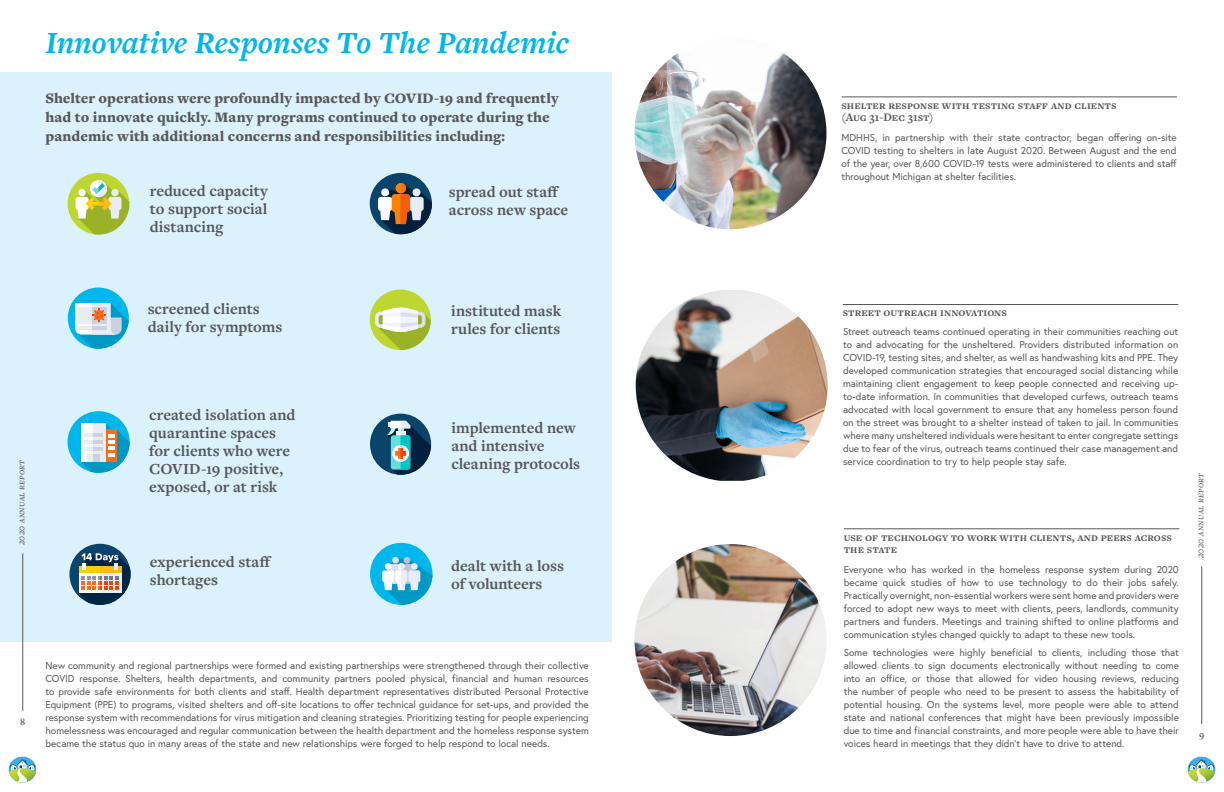
<style>
.page{position:relative;width:1224px;height:792px;background:#fff}
.page>*{position:absolute;margin:0;border:0;box-sizing:border-box;transform-origin:0 0}
.t1{font:italic 700 32px "Freight Text Pro";color:#00b7eb}
.t2{font:700 16px/18px "Freight Text Pro";letter-spacing:-.005em;color:#57585a}
.t3{font:900 15px/19px "Freight Text Pro";letter-spacing:.005em;color:#57585a}
.t4{font:700 12px/12px "Freight Text Pro";color:#57585a}
.t5{font:10px/13px "Europa";letter-spacing:-.005em;color:#57585a;text-align:justify}
.t6{font:italic 10px "Freight Text Pro";letter-spacing:.02em;color:#57585a}
.t7{font:600 10px "Freight Text Pro";color:#57585a}
</style>
<div class="page">
<div style="left:0;top:72px;width:612px;height:570px;background:#dbf1fb"></div>
<hr style="left:1202px;top:567px;width:1px;height:157px;background:#57585a">
<svg style="left:1187px;top:756px;width:29px;height:27px"></svg>
<hr style="left:22px;top:554px;width:1px;height:157px;background:#57585a">
<svg style="left:8px;top:756px;width:29px;height:27px"></svg>
<hr style="left:842px;top:96px;width:335px;height:1px;background:#57585a">
<img style="left:634px;top:37px;width:192px;height:192px;border-radius:96px">
<hr style="left:843px;top:304px;width:335px;height:1px;background:#57585a">
<img style="left:636px;top:290px;width:192px;height:191px">
<hr style="left:844px;top:528px;width:335px;height:1px;background:#57585a">
<img style="left:634px;top:544px;width:192px;height:192px;border-radius:96px">
<div style="left:370px;top:290px;width:61px;height:60px;background:#bed630;border-radius:50%"></div>
<svg style="left:375px;top:307px;width:56px;height:43px"></svg>
<div style="left:370px;top:414px;width:61px;height:61px;background:#0a446a;border-radius:50%"></div>
<svg style="left:387px;top:421px;width:44px;height:54px"></svg>
<div style="left:69px;top:544px;width:62px;height:61px;background:#0a446a;border-radius:50%"></div>
<svg style="left:79px;top:553px;width:52px;height:52px"></svg>
<div style="left:68px;top:411px;width:62px;height:62px;background:#00b7eb;border-radius:50%"></div>
<svg style="left:81px;top:424px;width:49px;height:49px"></svg>
<hr style="left:84px;top:447px;width:19px;height:4px;background:#e8edf5">
<hr style="left:93px;top:447px;width:10px;height:4px;background:#ccd1e0">
<hr style="left:84px;top:440px;width:19px;height:4px;background:#e8edf5">
<hr style="left:93px;top:440px;width:10px;height:4px;background:#ccd1e0">
<div style="left:87px;top:454px;width:12px;height:8px;background:#e8edf5"></div>
<div style="left:93px;top:454px;width:6px;height:8px;background:#ccd1e0"></div>
<div style="left:68px;top:173px;width:61px;height:62px;background:#bed630;border-radius:50%"></div>
<svg style="left:76px;top:180px;width:53px;height:55px"></svg>
<div style="left:370px;top:543px;width:63px;height:62px;background:#00b7eb;border-radius:50%"></div>
<div style="left:392px;top:557px;width:7px;height:7px;background:#d2deeb;border-radius:50%"></div>
<svg style="left:382px;top:558px;width:51px;height:47px"></svg>
<div style="left:68px;top:288px;width:61px;height:61px;background:#00b7eb;border-radius:50%"></div>
<svg style="left:75px;top:303px;width:54px;height:46px"></svg>
<div style="left:370px;top:173px;width:62px;height:61px;background:#0a446a;border-radius:50%"></div>
<svg style="left:378px;top:183px;width:54px;height:51px"></svg>
<p class="t1" style="left:45px;top:22px;width:525px">Innovative Responses To The Pandemic</p>
<p class="t3" style="left:45px;top:88px;width:515px">Shelter operations were profoundly impacted by COVID-19 and frequently had to innovate quickly. Many programs continued to operate during the pandemic with additional concerns and responsibilities including:</p>
<p class="t2" style="left:150px;top:182px;width:120px;text-align:justify">reduced capacity to support social distancing</p>
<p class="t2" style="left:148px;top:299px;width:136px">screened clients daily for symptoms</p>
<p class="t2" style="left:449px;top:182px;width:121px">spread out staff across new space</p>
<p class="t2" style="left:451px;top:301px;width:112px">instituted mask rules for clients</p>
<p class="t6" style="left:15px;top:545px;width:87px;rotate:-90deg">2020 annual report</p>
<p class="t2" style="left:149px;top:405px;width:148px">created isolation and quarantine spaces for clients who were<br>COVID-19 positive, exposed, or at risk</p>
<p class="t2" style="left:150px;top:552px;width:123px">experienced staff shortages</p>
<p class="t2" style="left:451px;top:419px;width:130px">implemented new and intensive cleaning protocols</p>
<p class="t2" style="left:451px;top:557px;width:114px">dealt with a loss of volunteers</p>
<p class="t7" style="left:20px;top:716px;width:7px">8</p>
<p class="t5" style="left:45px;top:659px;width:545px">New community and regional partnerships were formed and existing partnerships were strengthened through their collective COVID response. Shelters, health departments, and community partners pooled physical, financial and human resources to provide safe environments for both clients and staff. Health department representatives distributed Personal Protective Equipment (PPE) to programs, visited shelters and off-site locations to offer technical guidance for set-ups, and provided the response system with recommendations for virus mitigation and cleaning strategies. Prioritizing testing for people experiencing homelessness was encouraged and regular communication between the health department and the homeless response system became the status quo in many areas of the state and new relationships were forged to help respond to local needs.</p>
<p class="t4" style="left:842px;top:99px;width:277px">shelter response with testing staff and clients</p>
<p class="t4" style="left:842px;top:111px;width:94px">(Aug 31-Dec 31st)</p>
<p class="t5" style="left:841px;top:131px;width:337px">MDHHS, in partnership with their state contractor, began offering on-site COVID testing to shelters in late August 2020. Between August and the end of the year, over 8,600 COVID-19 tests were administered to clients and staff throughout Michigan at shelter facilities.</p>
<p class="t4" style="left:843px;top:306px;width:166px">street outreach innovations</p>
<p class="t5" style="left:843px;top:325px;width:337px">Street outreach teams continued operating in their communities reaching out to and advocating for the unsheltered. Providers distributed information on COVID-19, testing sites, and shelter, as well as handwashing kits and PPE. They developed communication strategies that encouraged social distancing while maintaining client engagement to keep people connected and receiving up&shy;to-date information. In communities that developed curfews, outreach teams advocated with local government to ensure that any homeless person found on the street was brought to a shelter instead of taken to jail. In communities where many unsheltered individuals were hesitant to enter congregate settings due to fear of the virus, outreach teams continued their case management and service coordination to try to help people stay safe.</p>
<p class="t4" style="left:844px;top:531px;width:330px">use of technology to work with clients, and peers across the state</p>
<p class="t5" style="left:844px;top:563px;width:337px">Everyone who has worked in the homeless response system during 2020 became quick studies of how to use technology to do their jobs safely.<br>Practically overnight, non-essential workers were sent home and providers were forced to adopt new ways to meet with clients, peers, landlords, community partners and funders. Meetings and training shifted to online platforms and communication styles changed quickly to adapt to these new tools.</p>
<p class="t5" style="left:844px;top:645px;width:337px">Some technologies were highly beneficial to clients, including those that allowed clients to sign documents electronically without needing to come into an office, or those that allowed for video housing reviews, reducing the number of people who need to be present to assess the habitability of potential housing. On the systems level, more people were able to attend state and national conferences that might have been previously impossible due to time and financial constraints, and more people were able to have their voices heard in meetings that they didn’t have to drive to attend.</p>
<p class="t6" style="left:1194px;top:558px;width:87px;rotate:-90deg">2020 annual report</p>
<p class="t7" style="left:1199px;top:729px;width:7px">9</p>
</div>
